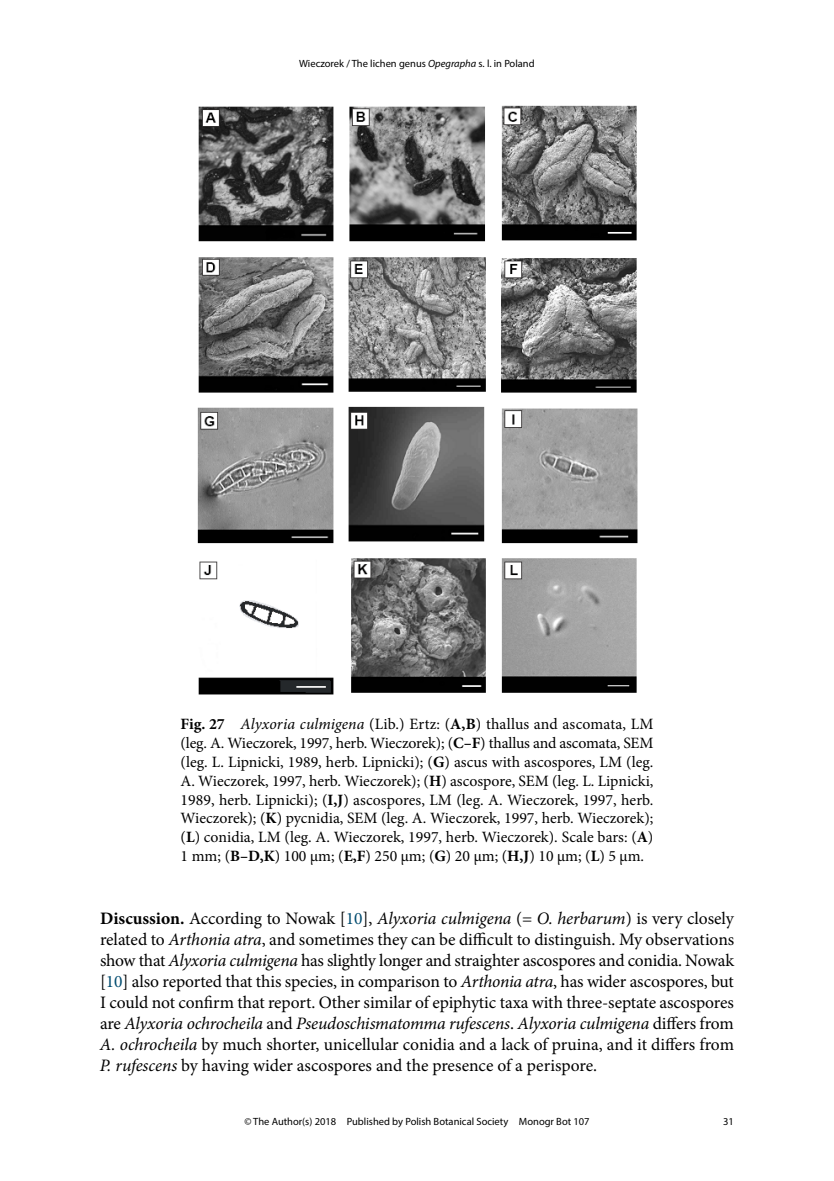
<style>
.page{position:relative;width:834px;height:1181px;background:#fff}
.page>*{position:absolute;margin:0;border:0;box-sizing:border-box;transform-origin:0 0}
.Body_text___top_marg{font:17.5px/21px "Minion Pro";color:#000;text-align:justify}
.t1{font:15.75px/18.9px "Minion Pro";color:#000;text-align:justify}
.t2{font:10.5px "Myriad Pro";color:#000}
.s1{font-style:italic}
.s2{font-weight:700}
.s3{color:#004b6f}
</style>
<div class="page">
<img style="left:197px;top:105px;width:441px;height:590px">
<p class="t2" style="left:299px;top:57px;width:237px">Wieczorek / The lichen genus <span class="s1">Opegrapha</span> s. l. in Poland</p>
<p class="t1" style="left:180px;top:714px;width:474px"><span class="s2">Fig. 27</span> <span class="s1">Alyxoria culmigena</span> (Lib.) Ertz: (<span class="s2">A,B</span>) thallus and ascomata, LM (leg. A. Wieczorek, 1997, herb. Wieczorek); (<span class="s2">C–F</span>) thallus and ascomata, SEM (leg. L. Lipnicki, 1989, herb. Lipnicki); (<span class="s2">G</span>) ascus with ascospores, LM (leg.<br>A. Wieczorek, 1997, herb. Wieczorek); (<span class="s2">H</span>) ascospore, SEM (leg. L. Lipnicki, 1989, herb. Lipnicki); (<span class="s2">I,J</span>) ascospores, LM (leg. A. Wieczorek, 1997, herb.<br>Wieczorek); (<span class="s2">K</span>) pycnidia, SEM (leg. A. Wieczorek, 1997, herb. Wieczorek); (<span class="s2">L</span>) conidia, LM (leg. A. Wieczorek, 1997, herb. Wieczorek). Scale bars: (<span class="s2">A</span>)<br>1 mm; (<span class="s2">B–D,K</span>) 100 µm; (<span class="s2">E,F</span>) 250 µm; (<span class="s2">G</span>) 20 µm; (<span class="s2">H,J</span>) 10 µm; (<span class="s2">L</span>) 5 µm.</p>
<p class="Body_text___top_marg" style="left:100px;top:908px;width:635px"><span class="s2">Discussion.</span> According to Nowak [<span class="s3">10</span>], <span class="s1">Alyxoria culmigena</span> (= <span class="s1">O. herbarum</span>) is very closely related to <span class="s1">Arthonia atra</span>, and sometimes they can be difficult to distinguish. My observations show that <span class="s1">Alyxoria culmigena</span> has slightly longer and straighter ascospores and conidia. Nowak [<span class="s3">10</span>] also reported that this species, in comparison to <span class="s1">Arthonia atra</span>, has wider ascospores, but I could not confirm that report. Other similar of epiphytic taxa with three-septate ascospores are <span class="s1">Alyxoria ochrocheila</span> and <span class="s1">Pseudoschismatomma rufescens</span>. <span class="s1">Alyxoria culmigena</span> differs from <span class="s1">A. ochrocheila</span> by much shorter, unicellular conidia and a lack of pruina, and it differs from <span class="s1">P. rufescens</span> by having wider ascospores and the presence of a perispore.</p>
<p class="t2" style="left:244px;top:1114px;width:347px">© The Author(s) 2018 Published by Polish Botanical Society Monogr Bot 107</p>
<p class="t2" style="left:723px;top:1114px;width:12px">31</p>
</div>
